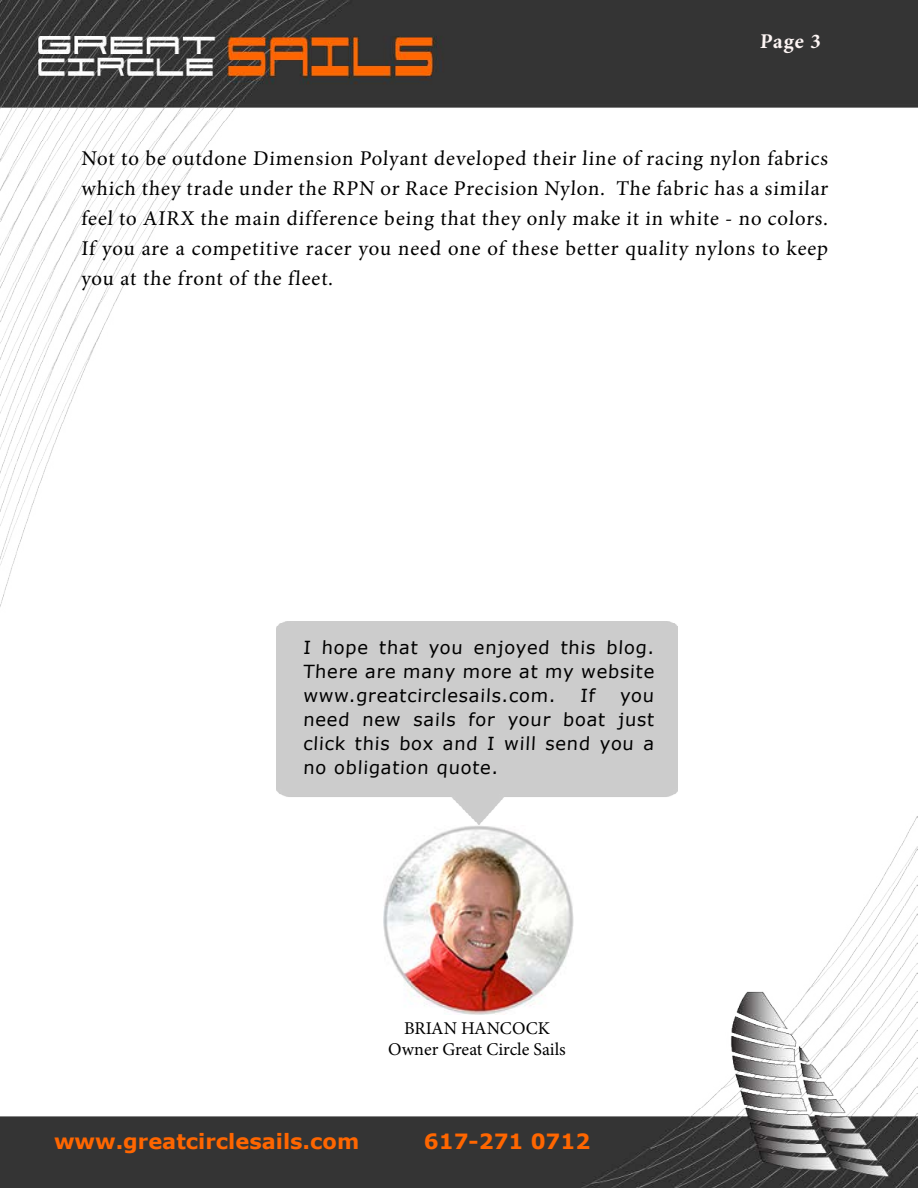
<style>
.page{position:relative;width:918px;height:1188px;background:#fff}
.page>*{position:absolute;margin:0;border:0;box-sizing:border-box;transform-origin:0 0}
.t1{font:21px/30px "Minion Pro";letter-spacing:.04em;color:#000;text-align:justify}
.t2{font:700 21px "Verdana";color:#f60}
.t3{font:700 21px "Minion Pro";color:#fef6f5}
.t4{font:18px/24px "Verdana";color:#000;text-align:justify}
.t5{font:18px/21.6px "Minion Pro";color:#000;text-align:center}
</style>
<div class="page">
<img style="left:0;top:0;width:918px;height:1188px">
<img style="left:276px;top:621px;width:402px;height:204px">
<img style="left:384px;top:825px;width:190px;height:190px">
<p class="t3" style="left:760px;top:27px;width:64px">Page 3</p>
<p class="t1" style="left:81px;top:144px;width:750px">Not to be outdone Dimension Polyant developed their line of racing nylon fabrics which they trade under the RPN or Race Precision Nylon. The fabric has a similar feel to AIRX the main difference being that they only make it in white - no colors.<br>If you are a competitive racer you need one of these better quality nylons to keep you at the front of the fleet.</p>
<p class="t4" style="left:303px;top:636px;width:354px">I hope that you enjoyed this blog.<br>There are many more at my website www.greatcirclesails.com.</p>
<p class="t4" style="left:580px;top:684px;width:16px">If</p>
<p class="t4" style="left:303px;top:684px;width:354px;text-indent:317px">you need new sails for your boat just click this box and I will send you a no obligation quote.</p>
<p class="t5" style="left:388px;top:1017px;width:179px">BRIAN HANCOCK<br>Owner Great Circle Sails</p>
<p class="t2" style="left:54px;top:1127px;width:307px">www.greatcirclesails.com</p>
<p class="t2" style="left:424px;top:1127px;width:168px">617-271 0712</p>
</div>
